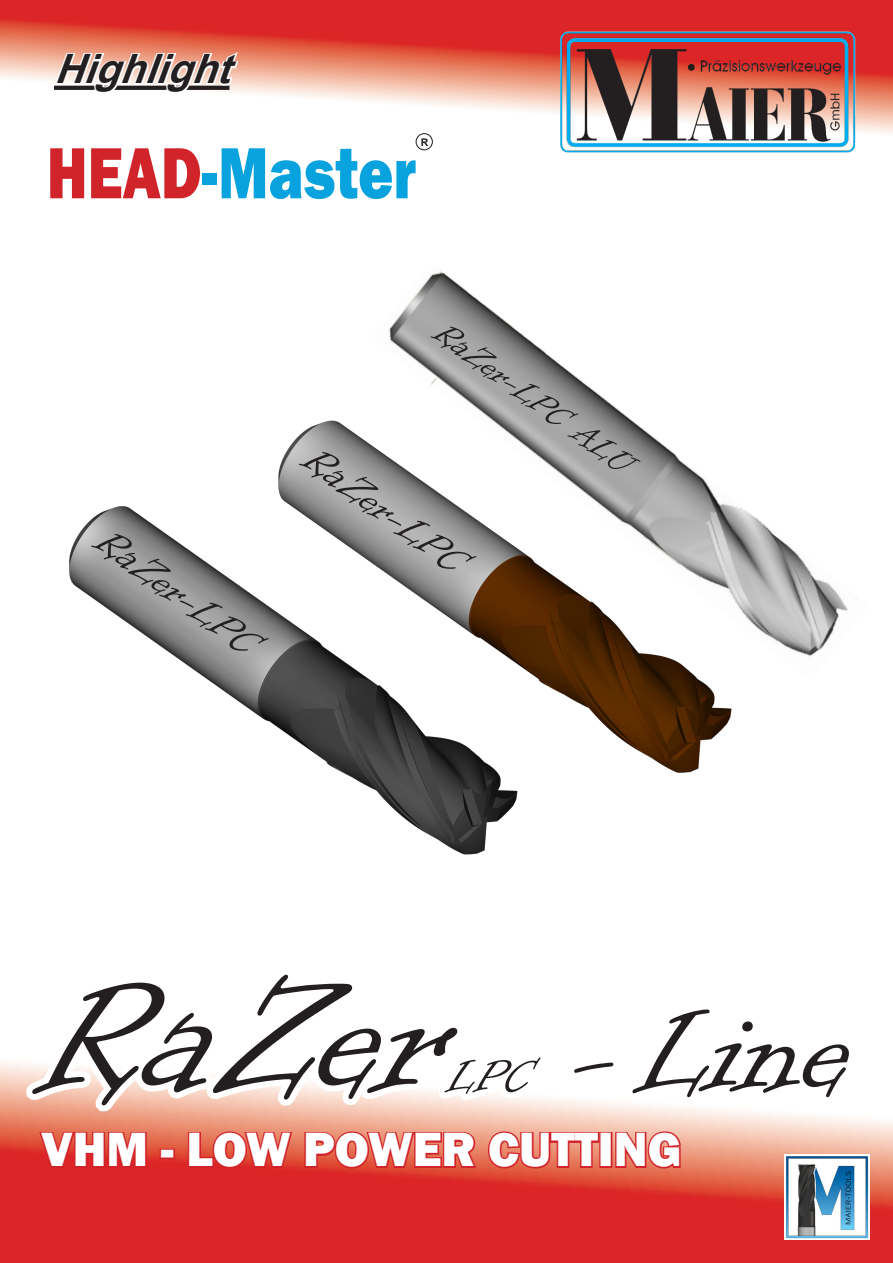
<style>
.page{position:relative;width:893px;height:1263px;background:#fff}
.page>*{position:absolute;margin:0;border:0;box-sizing:border-box;transform-origin:0 0}
.t1{font:180px "Informal Roman";color:#231f20}
.t2{font:135px "Informal Roman";color:#231f20}
.t3{font:800 75px "Franklin Gothic";color:#08a3df;scale:.8 1}
.t4{font:52.5px "Informal Roman";color:#231f20}
.t5{font:800 49.5px "Franklin Gothic";color:#fff}
.t6{font:45px "Informal Roman";color:#231f20}
.ÜB-links_1{font:italic 700 40.5px "Arial";color:#231f20}
.t7{font:37.5px "Informal Roman";color:#231f20}
.t8{font:700 10.5px "Arial";color:#231f20}
.s1{color:#d1232a}
.s2{font-size:120px}
</style>
<div class="page">
<svg style="left:0;top:1062px;width:893px;height:201px;background:#e35955"></svg>
<svg style="left:0;top:0;width:893px;height:151px"></svg>
<img style="left:557px;top:30px;width:300px;height:123px">
<img style="left:278px;top:420px;width:454px;height:353px">
<svg style="left:53px;top:49px;width:187px;height:47px"></svg>
<svg style="left:128px;top:1062px;width:58px;height:201px;background:#dd3433"></svg>
<svg style="left:354px;top:420px;width:17px;height:86px"></svg>
<svg style="left:16px;top:1062px;width:163px;height:107px"></svg>
<div style="left:160px;top:1149px;width:15px;height:10px;border:3px solid #d1232a"></div>
<svg style="left:186px;top:1062px;width:666px;height:201px"></svg>
<div style="left:416px;top:133px;width:17px;height:17px;border:1px solid #231f20;border-radius:50%"></div>
<img style="left:69px;top:506px;width:449px;height:349px">
<img style="left:371px;top:271px;width:486px;height:409px">
<img style="left:784px;top:1154px;width:85px;height:85px">
<p class="ÜB-links_1" style="left:54px;top:41px;width:198px">Highlight</p>
<p class="t8" style="left:421px;top:134px;width:9px">R</p>
<p class="t3" style="left:47px;top:125px;width:463px"><span class="s1">HEAD</span>-Master</p>
<p class="t6" style="left:115px;top:517px;width:190px;rotate:36deg">RaZer-LPC</p>
<p class="t7" style="left:450px;top:313px;width:236px;rotate:36deg">RaZer-LPC ALU</p>
<p class="t6" style="left:323px;top:435px;width:190px;rotate:36deg">RaZer-LPC</p>
<p class="t1" style="left:41px;top:943px;width:407px">RaZer</p>
<p class="t2" style="left:573px;top:980px;width:280px"><span class="s2">-</span> Line</p>
<p class="t5" style="left:41px;top:1118px;width:642px">VHM - LOW POWER CUTTING</p>
<p class="t4" style="left:447px;top:1048px;width:85px">LPC</p>
</div>
